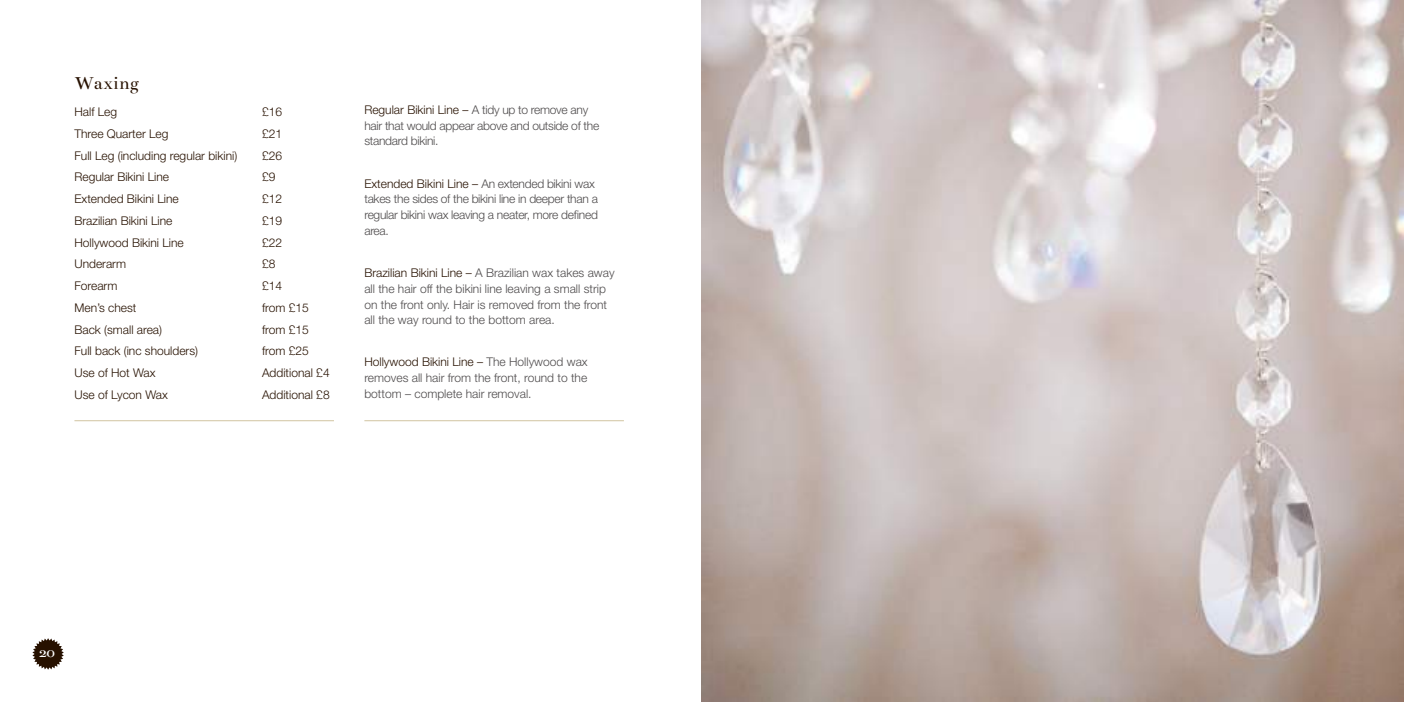
<style>
.page{position:relative;width:1404px;height:702px;background:#fff}
.page>*{position:absolute;margin:0;border:0;box-sizing:border-box;transform-origin:0 0}
.t1{font:19.5px "Bentham";color:#271100}
.t2{font:16.5px "Bentham";color:#fff}
.t3{font:300 12px "Helvetica Neue";color:#271100}
.t4{font:300 12px/15.8px "Helvetica Neue";color:#4e4b4c}
.t5{font:300 12px/15.8px "Helvetica Neue";letter-spacing:-.025em;color:#4e4b4c}
.s1{color:#271100}
</style>
<div class="page">
<svg style="left:32px;top:638px;width:32px;height:31px"></svg>
<img style="left:702px;top:0;width:701px;height:702px">
<hr style="left:74px;top:420px;width:260px;height:1px;background:#d6cbab">
<hr style="left:364px;top:420px;width:260px;height:1px;background:#d6cbab">
<h1 class="t1" style="left:74px;top:72px;width:66px">Waxing</h1>
<p class="t3" style="left:74px;top:104px;width:44px">Half Leg</p>
<p class="t3" style="left:262px;top:104px;width:22px">£16</p>
<p class="t3" style="left:74px;top:126px;width:96px">Three Quarter Leg</p>
<p class="t3" style="left:262px;top:126px;width:22px">£21</p>
<p class="t3" style="left:74px;top:148px;width:164px">Full Leg (including regular bikini)</p>
<p class="t3" style="left:262px;top:148px;width:22px">£26</p>
<p class="t3" style="left:74px;top:170px;width:96px">Regular Bikini Line</p>
<p class="t3" style="left:262px;top:170px;width:15px">£9</p>
<p class="t3" style="left:74px;top:191px;width:106px">Extended Bikini Line</p>
<p class="t3" style="left:262px;top:191px;width:22px">£12</p>
<p class="t3" style="left:74px;top:213px;width:100px">Brazilian Bikini Line</p>
<p class="t3" style="left:262px;top:213px;width:22px">£19</p>
<p class="t3" style="left:74px;top:235px;width:111px">Hollywood Bikini Line</p>
<p class="t3" style="left:262px;top:235px;width:22px">£22</p>
<p class="t3" style="left:74px;top:257px;width:53px">Underarm</p>
<p class="t3" style="left:262px;top:257px;width:15px">£8</p>
<p class="t3" style="left:74px;top:278px;width:44px">Forearm</p>
<p class="t3" style="left:262px;top:278px;width:22px">£14</p>
<p class="t3" style="left:74px;top:300px;width:64px">Men’s chest</p>
<p class="t3" style="left:262px;top:300px;width:48px">from £15</p>
<p class="t3" style="left:74px;top:322px;width:89px">Back (small area)</p>
<p class="t3" style="left:262px;top:322px;width:48px">from £15</p>
<p class="t3" style="left:74px;top:344px;width:125px">Full back (inc shoulders)</p>
<p class="t3" style="left:262px;top:344px;width:48px">from £25</p>
<p class="t3" style="left:74px;top:365px;width:83px">Use of Hot Wax</p>
<p class="t3" style="left:262px;top:365px;width:69px">Additional £4</p>
<p class="t3" style="left:74px;top:387px;width:95px">Use of Lycon Wax</p>
<p class="t3" style="left:262px;top:387px;width:69px">Additional £8</p>
<p class="t5" style="left:364px;top:101px;width:236px"><span class="s1">Regular Bikini Line –</span> A tidy up to remove any hair that would appear above and outside of the standard bikini.</p>
<p class="t5" style="left:364px;top:175px;width:235px"><span class="s1">Extended Bikini Line –</span> An extended bikini wax takes the sides of the bikini line in deeper than a regular bikini wax leaving a neater, more defined area.</p>
<p class="t4" style="left:364px;top:264px;width:252px"><span class="s1">Brazilian Bikini Line –</span> A Brazilian wax takes away all the hair off the bikini line leaving a small strip on the front only. Hair is removed from the front all the way round to the bottom area.</p>
<p class="t4" style="left:364px;top:354px;width:225px;text-align:justify"><span class="s1">Hollywood Bikini Line –</span> The Hollywood wax removes all hair from the front, round to the bottom – complete hair removal.</p>
<h2 class="t2" style="left:39px;top:642px;width:18px">20</h2>
</div>
